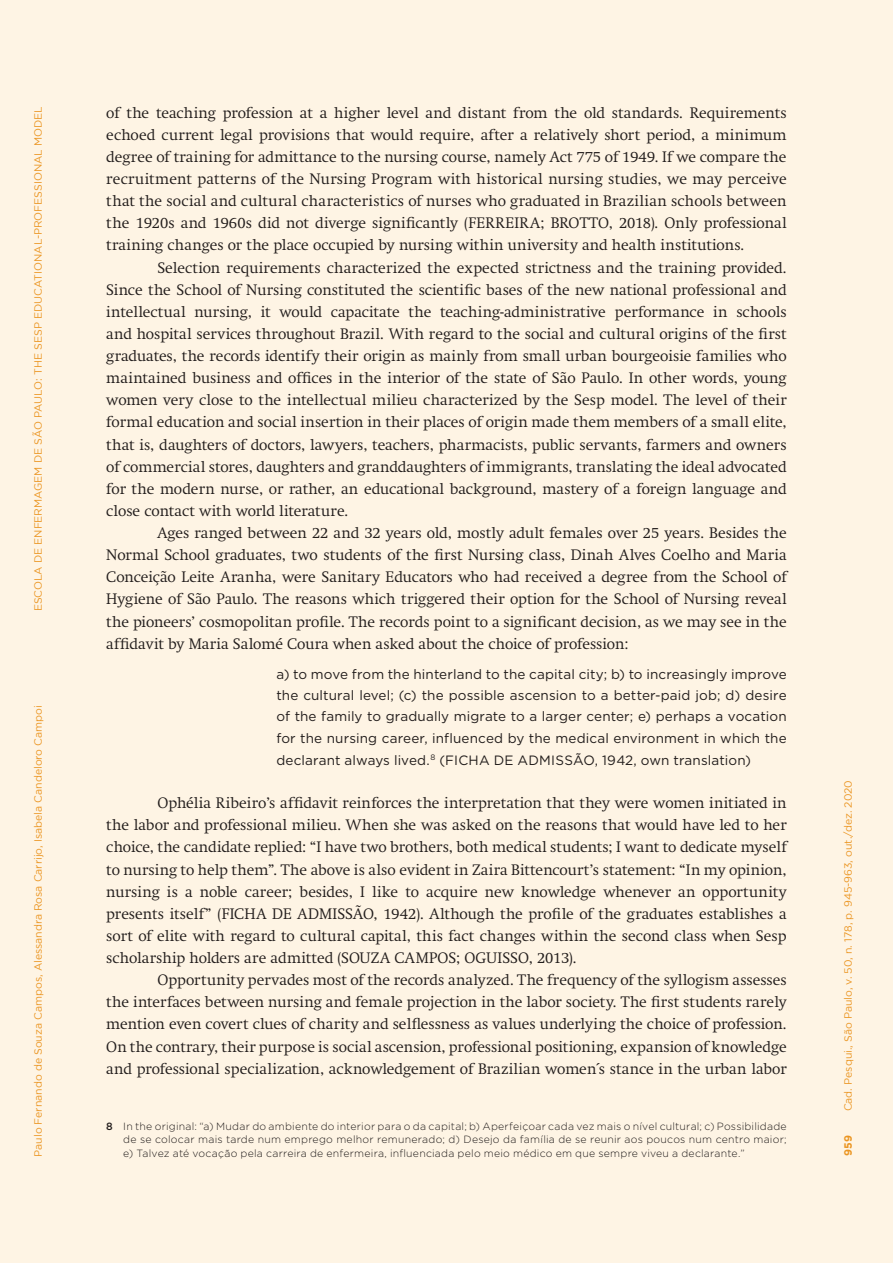
<style>
.page{position:relative;width:893px;height:1263px;background:#fef4e4}
.page>*{position:absolute;margin:0;border:0;box-sizing:border-box;transform-origin:0 0}
.Texto_INGLES{font:300 15px/22px "Swift";color:#231f20;text-align:justify}
.citação{font:13.5px/21.6px "Gotham HTF";letter-spacing:.005em;color:#231f20;text-align:justify}
.nota_rodapé{font:300 10.5px/13.5px "Gotham HTF";letter-spacing:.025em;color:#231f20;text-align:justify}
.t1{font:10.5px "Gotham";color:#ec9c26}
.t2{font:700 10.5px "Gotham";color:#ec9c26}
.s1{font-weight:500}
</style>
<div class="page">
<p class="t1" style="left:32px;top:611px;width:506px;rotate:-90deg">ESCOLA DE ENFERMAGEM DE SÃO PAULO: THE SESP EDUCATIONAL-PROFESSIONAL MODEL</p>
<p class="Texto_INGLES" style="left:106px;top:102px;width:682px">of the teaching profession at a higher level and distant from the old standards. Requirements echoed current legal provisions that would require, after a relatively short period, a minimum degree of training for admittance to the nursing course, namely Act 775 of 1949. If we compare the recruitment patterns of the Nursing Program with historical nursing studies, we may perceive that the social and cultural characteristics of nurses who graduated in Brazilian schools between the 1920s and 1960s did not diverge significantly (FERREIRA; BROTTO, 2018). Only professional training changes or the place occupied by nursing within university and health institutions.</p>
<p class="Texto_INGLES" style="left:106px;top:256px;width:682px;text-indent:51px">Selection requirements characterized the expected strictness and the training provided.<br>Since the School of Nursing constituted the scientific bases of the new national professional and intellectual nursing, it would capacitate the teaching-administrative performance in schools and hospital services throughout Brazil. With regard to the social and cultural origins of the first graduates, the records identify their origin as mainly from small urban bourgeoisie families who maintained business and offices in the interior of the state of São Paulo. In other words, young women very close to the intellectual milieu characterized by the Sesp model. The level of their formal education and social insertion in their places of origin made them members of a small elite, that is, daughters of doctors, lawyers, teachers, pharmacists, public servants, farmers and owners of commercial stores, daughters and granddaughters of immigrants, translating the ideal advocated for the modern nurse, or rather, an educational background, mastery of a foreign language and close contact with world literature.</p>
<p class="Texto_INGLES" style="left:106px;top:522px;width:682px;text-indent:51px">Ages ranged between 22 and 32 years old, mostly adult females over 25 years. Besides the Normal School graduates, two students of the first Nursing class, Dinah Alves Coelho and Maria Conceição Leite Aranha, were Sanitary Educators who had received a degree from the School of Hygiene of São Paulo. The reasons which triggered their option for the School of Nursing reveal the pioneers’ cosmopolitan profile. The records point to a significant decision, as we may see in the affidavit by Maria Salomé Coura when asked about the choice of profession:</p>
<p class="citação" style="left:276px;top:663px;width:512px">a) to move from the hinterland to the capital city; b) to increasingly improve the cultural level; (c) the possible ascension to a better-paid job; d) desire of the family to gradually migrate to a larger center; e) perhaps a vocation for the nursing career, influenced by the medical environment in which the declarant always lived.<sup>8</sup> (FICHA DE ADMISSÃO, 1942, own translation)</p>
<p class="Texto_INGLES" style="left:106px;top:792px;width:682px;text-indent:51px">Ophélia Ribeiro’s affidavit reinforces the interpretation that they were women initiated in the labor and professional milieu. When she was asked on the reasons that would have led to her choice, the candidate replied: “I have two brothers, both medical students; I want to dedicate myself to nursing to help them”. The above is also evident in Zaira Bittencourt’s statement: “In my opinion, nursing is a noble career; besides, I like to acquire new knowledge whenever an opportunity presents itself” (FICHA DE ADMISSÃO, 1942). Although the profile of the graduates establishes a sort of elite with regard to cultural capital, this fact changes within the second class when Sesp scholarship holders are admitted (SOUZA CAMPOS; OGUISSO, 2013).</p>
<p class="Texto_INGLES" style="left:106px;top:969px;width:682px;text-indent:51px">Opportunity pervades most of the records analyzed. The frequency of the syllogism assesses the interfaces between nursing and female projection in the labor society. The first students rarely mention even covert clues of charity and selflessness as values underlying the choice of profession.<br>On the contrary, their purpose is social ascension, professional positioning, expansion of knowledge and professional specialization, acknowledgement of Brazilian women´s stance in the urban labor</p>
<p class="t1" style="left:32px;top:1157px;width:453px;rotate:-90deg">Paulo Fernando de Souza Campos, Alessandra Rosa Carrijo, Isabela Candeloro Campoi</p>
<p class="nota_rodapé" style="left:123px;top:1119px;width:665px;text-indent:-17px"><span class="s1">8</span> In the original: “a) Mudar do ambiente do interior para o da capital; b) Aperfeiçoar cada vez mais o nível cultural; c) Possibilidade de se colocar mais tarde num emprego melhor remunerado; d) Desejo da família de se reunir aos poucos num centro maior; e) Talvez até vocação pela carreira de enfermeira, influenciada pelo meio médico em que sempre viveu a declarante.”</p>
<p class="t1" style="left:842px;top:1111px;width:333px;rotate:-90deg">Cad. Pesqui., São Paulo, v. 50, n. 178, p. 945-963, out./dez. 2020</p>
<p class="t2" style="left:842px;top:1155px;width:22px;rotate:-90deg">959</p>
</div>
